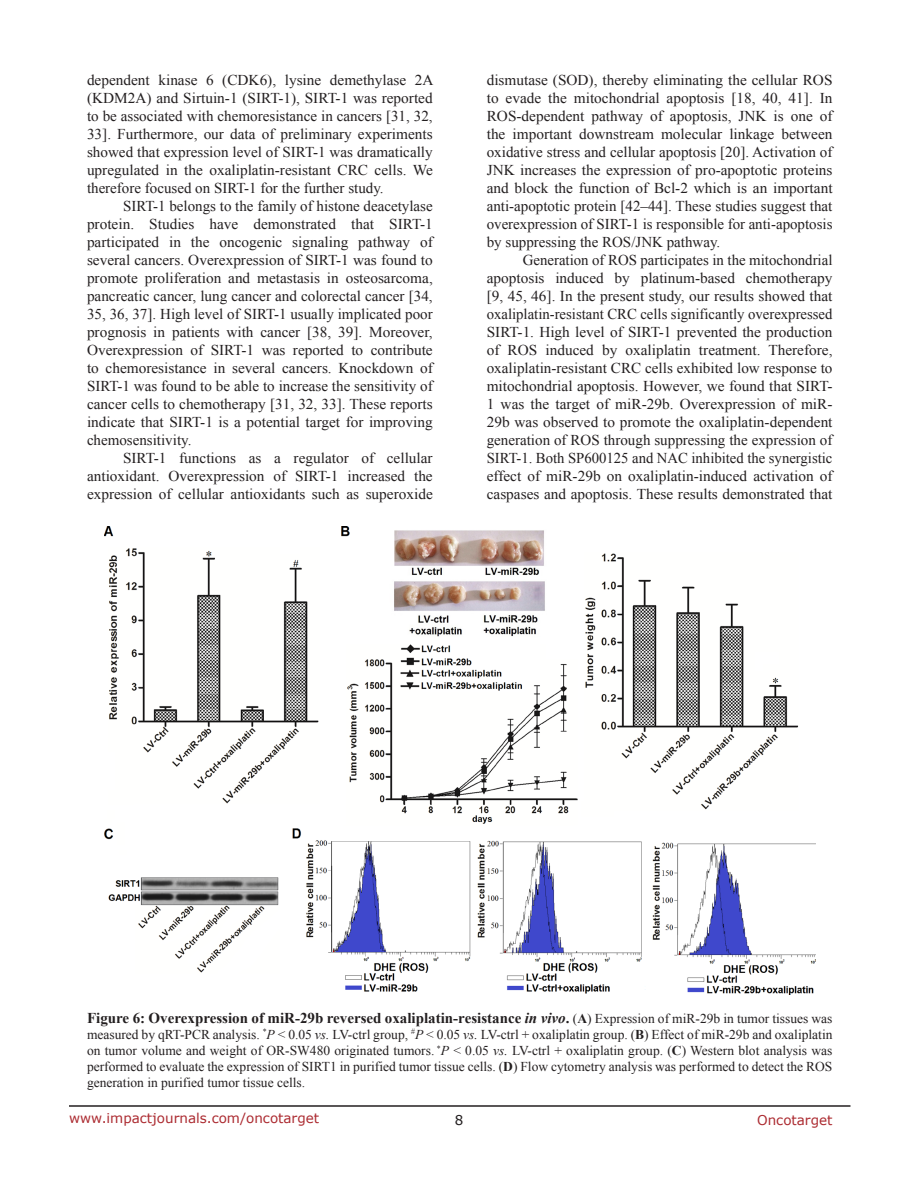
<style>
.page{position:relative;width:918px;height:1188px;background:#fff}
.page>*{position:absolute;margin:0;border:0;box-sizing:border-box;transform-origin:0 0}
.BodyText{font:15px/18px "Times New Roman";color:#231f20;text-align:justify}
.FigureText{font:700 15px "Times New Roman";color:#231f20}
.FigureText-2{font:13.5px/16.2px "Times New Roman";color:#231f20;text-align:justify}
.t1{font:13.5px "Verdana";color:#ac2b31}
.t2{font:13.5px "Verdana";color:#231f20}
.s1{font-style:italic}
.s2{font-weight:400;font-size:13.5px}
.s3{font-size:13.5px}
.s4{font-weight:700}
</style>
<div class="page">
<hr style="left:69px;top:1105px;width:781px;height:2px;background:#231f20">
<img style="left:104px;top:527px;width:711px;height:468px">
<p class="BodyText" style="left:87px;top:71px;width:348px">dependent kinase 6 (CDK6), lysine demethylase 2A (KDM2A) and Sirtuin-1 (SIRT-1), SIRT-1 was reported to be associated with chemoresistance in cancers [31, 32, 33]. Furthermore, our data of preliminary experiments showed that expression level of SIRT-1 was dramatically upregulated in the oxaliplatin-resistant CRC cells. We therefore focused on SIRT-1 for the further study.</p>
<p class="BodyText" style="left:87px;top:197px;width:347px;text-indent:36px">SIRT-1 belongs to the family of histone deacetylase protein. Studies have demonstrated that SIRT-1 participated in the oncogenic signaling pathway of several cancers. Overexpression of SIRT-1 was found to promote proliferation and metastasis in osteosarcoma, pancreatic cancer, lung cancer and colorectal cancer [34, 35, 36, 37]. High level of SIRT-1 usually implicated poor prognosis in patients with cancer [38, 39]. Moreover, Overexpression of SIRT-1 was reported to contribute to chemoresistance in several cancers. Knockdown of SIRT-1 was found to be able to increase the sensitivity of cancer cells to chemotherapy [31, 32, 33]. These reports indicate that SIRT-1 is a potential target for improving chemosensitivity.</p>
<p class="BodyText" style="left:87px;top:449px;width:347px;text-indent:36px">SIRT-1 functions as a regulator of cellular antioxidant. Overexpression of SIRT-1 increased the expression of cellular antioxidants such as superoxide</p>
<p class="BodyText" style="left:487px;top:71px;width:347px">dismutase (SOD), thereby eliminating the cellular ROS to evade the mitochondrial apoptosis [18, 40, 41]. In ROS-dependent pathway of apoptosis, JNK is one of the important downstream molecular linkage between oxidative stress and cellular apoptosis [20]. Activation of JNK increases the expression of pro-apoptotic proteins and block the function of Bcl-2 which is an important anti-apoptotic protein [42–44]. These studies suggest that overexpression of SIRT-1 is responsible for anti-apoptosis by suppressing the ROS/JNK pathway.</p>
<p class="BodyText" style="left:487px;top:251px;width:347px;text-indent:36px">Generation of ROS participates in the mitochondrial apoptosis induced by platinum-based chemotherapy [9, 45, 46]. In the present study, our results showed that oxaliplatin-resistant CRC cells significantly overexpressed SIRT-1. High level of SIRT-1 prevented the production of ROS induced by oxaliplatin treatment. Therefore, oxaliplatin-resistant CRC cells exhibited low response to mitochondrial apoptosis. However, we found that SIRT-1 was the target of miR-29b. Overexpression of miR-29b was observed to promote the oxaliplatin-dependent generation of ROS through suppressing the expression of SIRT-1. Both SP600125 and NAC inhibited the synergistic effect of miR-29b on oxaliplatin-induced activation of caspases and apoptosis. These results demonstrated that</p>
<p class="FigureText" style="left:87px;top:1007px;width:747px">Figure 6: Overexpression of miR-29b reversed oxaliplatin-resistance <span class="s1">in vivo</span>. <span class="s2">(</span><span class="s3">A</span><span class="s2">) Expression of miR-29b in tumor tissues was</span></p>
<p class="FigureText-2" style="left:87px;top:1026px;width:747px">measured by qRT-PCR analysis. <sup>*</sup><span class="s1">P</span> &lt; 0.05 <span class="s1">vs.</span> LV-ctrl group, <sup>#</sup><span class="s1">P</span> &lt; 0.05 <span class="s1">vs.</span> LV-ctrl + oxaliplatin group. (<span class="s4">B</span>) Effect of miR-29b and oxaliplatin on tumor volume and weight of OR-SW480 originated tumors. <sup>*</sup><span class="s1">P</span> &lt; 0.05 <span class="s1">vs.</span> LV-ctrl + oxaliplatin group. (<span class="s4">C</span>) Western blot analysis was performed to evaluate the expression of SIRT1 in purified tumor tissue cells. (<span class="s4">D</span>) Flow cytometry analysis was performed to detect the ROS generation in purified tumor tissue cells.</p>
<p class="t1" style="left:69px;top:1109px;width:252px">www.impactjournals.com/oncotarget</p>
<p class="t2" style="left:455px;top:1111px;width:10px">8</p>
<p class="t1" style="left:757px;top:1111px;width:77px">Oncotarget</p>
</div>
